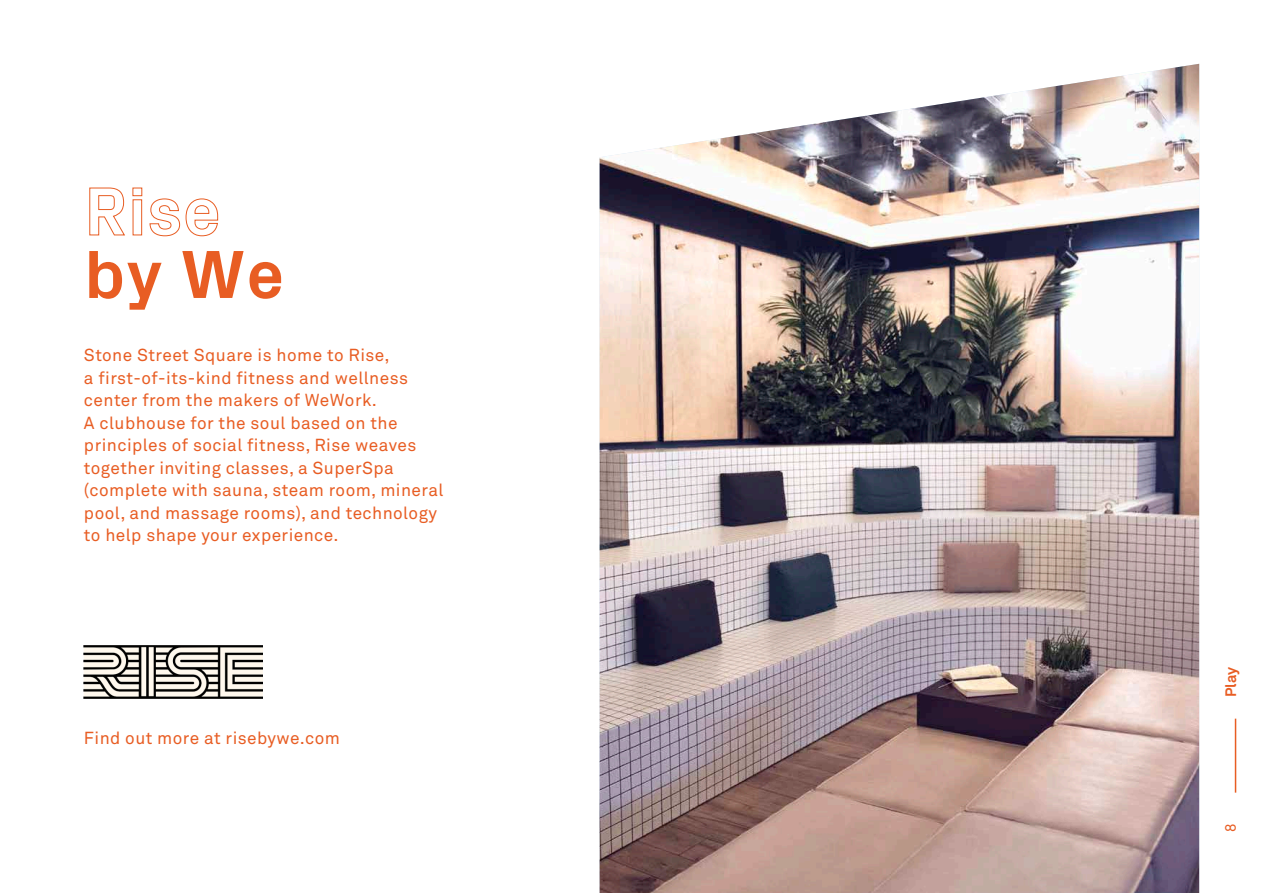
<style>
.page{position:relative;width:1263px;height:893px;background:#fff}
.page>*{position:absolute;margin:0;border:0;box-sizing:border-box;transform-origin:0 0}
.t1{font:700 69px "Px Grotesk";color:#e85d23}
.t2{font:17.25px/22.5px "Akkurat";letter-spacing:.025em;color:#e85d23}
.t3{font:700 15px "Akkurat";color:#e85d23}
.t4{font:15px "Akkurat";color:#e85d23}
</style>
<div class="page">
<hr style="left:1235px;top:719px;width:1px;height:74px;background:#e85d23">
<svg style="left:89px;top:187px;width:36px;height:49px"></svg>
<svg style="left:132px;top:187px;width:11px;height:49px"></svg>
<svg style="left:149px;top:198px;width:69px;height:39px"></svg>
<img style="left:84px;top:645px;width:178px;height:54px">
<img style="left:600px;top:64px;width:599px;height:829px">
<p class="t1" style="left:84px;top:233px;width:202px">by We</p>
<p class="t2" style="left:84px;top:344px;width:307px">Stone Street Square is home to Rise,</p>
<p class="t2" style="left:84px;top:367px;width:326px">a first-of-its-kind fitness and wellness center from the makers of WeWork.</p>
<p class="t2" style="left:84px;top:412px;width:361px">A clubhouse for the soul based on the principles of social fitness, Rise weaves together inviting classes, a SuperSpa (complete with sauna, steam room, mineral pool, and massage rooms), and technology to help shape your experience.</p>
<p class="t2" style="left:84px;top:727px;width:257px">Find out more at risebywe.com</p>
<p class="t3" style="left:1221px;top:697px;width:32px;rotate:-90deg">Play</p>
<p class="t4" style="left:1222px;top:832px;width:10px;rotate:-90deg">8</p>
</div>
